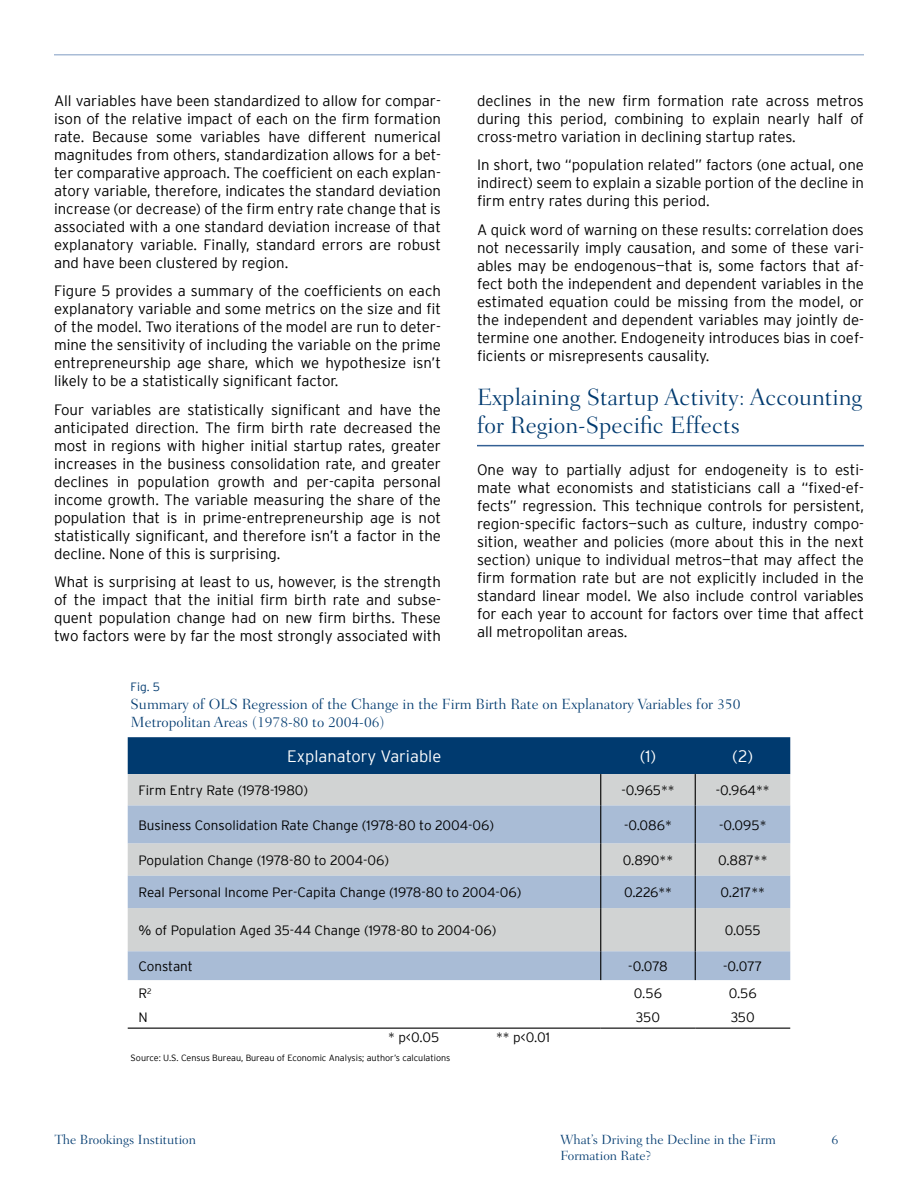
<style>
.page{position:relative;width:918px;height:1188px;background:#fff}
.page>*{position:absolute;margin:0;border:0;box-sizing:border-box;transform-origin:0 0}
.t1{font:300 24px/28.8px "Fairfield LT Std";color:#003a6f}
.t2{font:300 16.5px "Interstate";color:#fff}
.t3{font:300 15px/18px "Interstate";color:#000;text-align:justify}
.t4{font:300 15px/18px "Fairfield LT Std";color:#003a6f}
.t5{font:300 13.5px "Interstate";color:#000}
.t6{font:300 13.5px/16.2px "Fairfield LT Std";color:#003a6f}
.t7{font:300 12px "Interstate";color:#003a6f}
.t8{font:300 9px "Interstate";color:#000}
</style>
<div class="page">
<hr style="left:477px;top:445px;width:387px;height:1px;background:#346094">
<hr style="left:54px;top:54px;width:810px;height:2px;background:#a9bcd6">
<div style="left:128px;top:737px;width:662px;height:37px;background:#003a6f"></div>
<div style="left:128px;top:774px;width:662px;height:32px;background:#d1d3d3"></div>
<svg style="left:128px;top:806px;width:662px;height:174px;background:#bac5d4"></svg>
<hr style="left:600px;top:774px;width:1px;height:32px;background:#000">
<hr style="left:695px;top:774px;width:1px;height:32px;background:#000">
<hr style="left:600px;top:805px;width:1px;height:38px;background:#000">
<hr style="left:695px;top:805px;width:1px;height:38px;background:#000">
<hr style="left:600px;top:843px;width:1px;height:33px;background:#000">
<hr style="left:695px;top:843px;width:1px;height:33px;background:#000">
<hr style="left:600px;top:876px;width:1px;height:32px;background:#000">
<hr style="left:695px;top:876px;width:1px;height:32px;background:#000">
<hr style="left:600px;top:908px;width:1px;height:43px;background:#000">
<hr style="left:695px;top:908px;width:1px;height:43px;background:#000">
<svg style="left:600px;top:951px;width:1px;height:29px"></svg>
<svg style="left:695px;top:951px;width:1px;height:29px"></svg>
<hr style="left:128px;top:1028px;width:473px;height:1px;background:#000">
<hr style="left:601px;top:1028px;width:94px;height:1px;background:#000">
<hr style="left:695px;top:1028px;width:95px;height:1px;background:#000">
<p class="t3" style="left:54px;top:91px;width:389px">All variables have been standardized to allow for compar&shy;ison of the relative impact of each on the firm formation rate. Because some variables have different numerical magnitudes from others, standardization allows for a bet&shy;ter comparative approach. The coefficient on each explan&shy;atory variable, therefore, indicates the standard deviation increase (or decrease) of the firm entry rate change that is associated with a one standard deviation increase of that explanatory variable. Finally, standard errors are robust and have been clustered by region.</p>
<p class="t3" style="left:54px;top:282px;width:389px">Figure 5 provides a summary of the coefficients on each explanatory variable and some metrics on the size and fit of the model. Two iterations of the model are run to deter&shy;mine the sensitivity of including the variable on the prime entrepreneurship age share, which we hypothesize isn’t likely to be a statistically significant factor.</p>
<p class="t3" style="left:54px;top:400px;width:389px">Four variables are statistically significant and have the anticipated direction. The firm birth rate decreased the most in regions with higher initial startup rates, greater increases in the business consolidation rate, and greater declines in population growth and per-capita personal income growth. The variable measuring the share of the population that is in prime-entrepreneurship age is not statistically significant, and therefore isn’t a factor in the decline. None of this is surprising.</p>
<p class="t3" style="left:54px;top:573px;width:389px">What is surprising at least to us, however, is the strength of the impact that the initial firm birth rate and subse&shy;quent population change had on new firm births. These two factors were by far the most strongly associated with</p>
<p class="t3" style="left:477px;top:91px;width:388px">declines in the new firm formation rate across metros during this period, combining to explain nearly half of cross-metro variation in declining startup rates.</p>
<p class="t3" style="left:477px;top:156px;width:389px">In short, two “population related” factors (one actual, one indirect) seem to explain a sizable portion of the decline in firm entry rates during this period.</p>
<p class="t3" style="left:477px;top:220px;width:389px">A quick word of warning on these results: correlation does not necessarily imply causation, and some of these vari&shy;ables may be endogenous—that is, some factors that af&shy;fect both the independent and dependent variables in the estimated equation could be missing from the model, or the independent and dependent variables may jointly de&shy;termine one another. Endogeneity introduces bias in coef&shy;ficients or misrepresents causality.</p>
<h1 class="t1" style="left:477px;top:382px;width:387px">Explaining Startup Activity: Accounting for Region-Specific Effects</h1>
<p class="t3" style="left:477px;top:460px;width:389px">One way to partially adjust for endogeneity is to esti&shy;mate what economists and statisticians call a “fixed-ef&shy;fects” regression. This technique controls for persistent, region-specific factors—such as culture, industry compo&shy;sition, weather and policies (more about this in the next section) unique to individual metros—that may affect the firm formation rate but are not explicitly included in the standard linear model. We also include control variables for each year to account for factors over time that affect all metropolitan areas.</p>
<p class="t7" style="left:131px;top:680px;width:31px">Fig. 5</p>
<p class="t4" style="left:131px;top:695px;width:611px">Summary of OLS Regression of the Change in the Firm Birth Rate on Explanatory Variables for 350<br>Metropolitan Areas (1978-80 to 2004-06)</p>
<p class="t2" style="left:287px;top:747px;width:156px">Explanatory Variable</p>
<p class="t2" style="left:640px;top:747px;width:18px">(1)</p>
<p class="t2" style="left:732px;top:747px;width:22px">(2)</p>
<p class="t5" style="left:139px;top:783px;width:171px">Firm Entry Rate (1978-1980)</p>
<p class="t5" style="left:621px;top:783px;width:55px">-0.965**</p>
<p class="t5" style="left:716px;top:783px;width:55px">-0.964**</p>
<p class="t5" style="left:139px;top:817px;width:357px">Business Consolidation Rate Change (1978-80 to 2004-06)</p>
<p class="t5" style="left:624px;top:817px;width:49px">-0.086*</p>
<p class="t5" style="left:719px;top:817px;width:49px">-0.095*</p>
<p class="t5" style="left:139px;top:853px;width:252px">Population Change (1978-80 to 2004-06)</p>
<p class="t5" style="left:623px;top:853px;width:52px">0.890**</p>
<p class="t5" style="left:718px;top:853px;width:51px">0.887**</p>
<p class="t5" style="left:139px;top:885px;width:385px">Real Personal Income Per-Capita Change (1978-80 to 2004-06)</p>
<p class="t5" style="left:624px;top:885px;width:49px">0.226**</p>
<p class="t5" style="left:721px;top:885px;width:46px">0.217**</p>
<p class="t5" style="left:139px;top:923px;width:359px">% of Population Aged 35-44 Change (1978-80 to 2004-06)</p>
<p class="t5" style="left:725px;top:923px;width:37px">0.055</p>
<p class="t5" style="left:139px;top:959px;width:56px">Constant</p>
<p class="t5" style="left:628px;top:959px;width:41px">-0.078</p>
<p class="t5" style="left:723px;top:959px;width:40px">-0.077</p>
<p class="t5" style="left:138px;top:986px;width:15px">R<sup>2</sup></p>
<p class="t5" style="left:634px;top:986px;width:30px">0.56</p>
<p class="t5" style="left:729px;top:986px;width:30px">0.56</p>
<p class="t5" style="left:139px;top:1009px;width:11px">N</p>
<p class="t5" style="left:636px;top:1009px;width:26px">350</p>
<p class="t5" style="left:731px;top:1009px;width:26px">350</p>
<p class="t5" style="left:388px;top:1030px;width:53px">* p&lt;0.05</p>
<p class="t5" style="left:496px;top:1030px;width:55px">** p&lt;0.01</p>
<p class="t8" style="left:131px;top:1053px;width:321px">Source: U.S. Census Bureau, Bureau of Economic Analysis; author’s calculations</p>
<p class="t6" style="left:55px;top:1131px;width:143px">The Brookings Institution</p>
<p class="t6" style="left:561px;top:1131px;width:217px">What’s Driving the Decline in the Firm<br>Formation Rate?</p>
<p class="t6" style="left:832px;top:1131px;width:9px">6</p>
</div>
